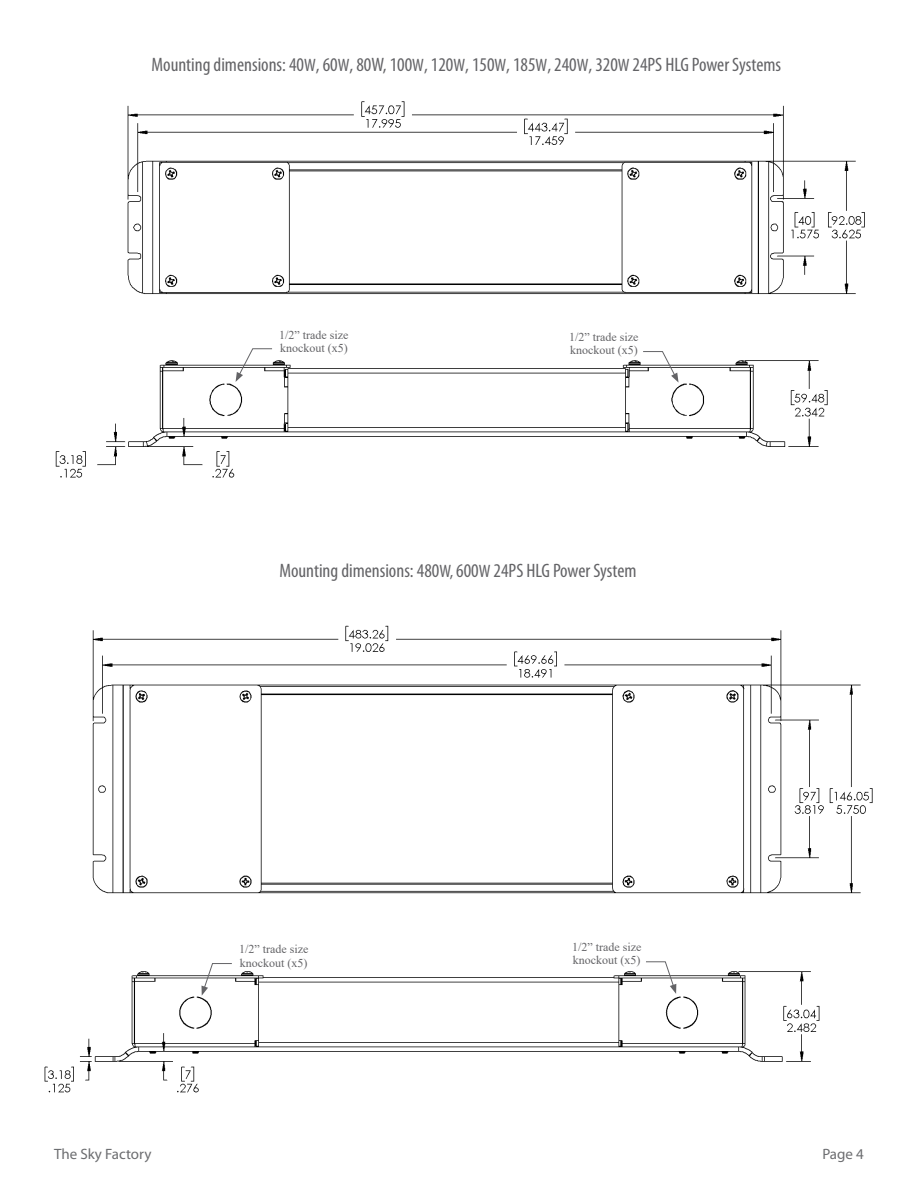
<style>
.page{position:relative;width:918px;height:1188px;background:#fff}
.page>*{position:absolute;margin:0;border:0;box-sizing:border-box;transform-origin:0 0}
.t1{font:condensed 19.5px "Myriad Pro";color:#636366}
.t2{font:15px "Myriad Pro";color:#6c6d70}
.t3{font:12px/13.5px "Times New Roman";color:#636366}
.s1{font-size:18px}
</style>
<div class="page">
<img style="left:44px;top:971px;width:776px;height:122px">
<svg style="left:645px;top:961px;width:31px;height:33px"></svg>
<svg style="left:201px;top:963px;width:32px;height:33px"></svg>
<img style="left:92px;top:625px;width:781px;height:269px">
<img style="left:55px;top:360px;width:773px;height:118px">
<svg style="left:642px;top:351px;width:37px;height:32px"></svg>
<svg style="left:236px;top:348px;width:37px;height:34px"></svg>
<img style="left:127px;top:101px;width:738px;height:194px">
<p class="t1" style="left:152px;top:53px;width:631px">Mounting dimensions: 40<span class="s1">W</span>, 60<span class="s1">W</span>, 80W, 100<span class="s1">W</span>, 120<span class="s1">W</span>, 150<span class="s1">W</span>, 185<span class="s1">W</span>, 240<span class="s1">W</span>, 320<span class="s1">W</span> 24PS HLG Power Systems</p>
<p class="t3" style="left:279px;top:327px;width:71px">1/2” trade size knockout (x5)</p>
<p class="t3" style="left:569px;top:330px;width:71px">1/2” trade size knockout (x5)</p>
<p class="t1" style="left:279px;top:559px;width:359px">Mounting dimensions: 480<span class="s1">W,</span> 600<span class="s1">W</span> 24PS HLG Power System</p>
<p class="t3" style="left:239px;top:942px;width:71px">1/2” trade size knockout (x5)</p>
<p class="t3" style="left:572px;top:940px;width:71px">1/2” trade size knockout (x5)</p>
<p class="t2" style="left:54px;top:1144px;width:99px">The Sky Factory</p>
<p class="t2" style="left:822px;top:1144px;width:43px">Page 4</p>
</div>
